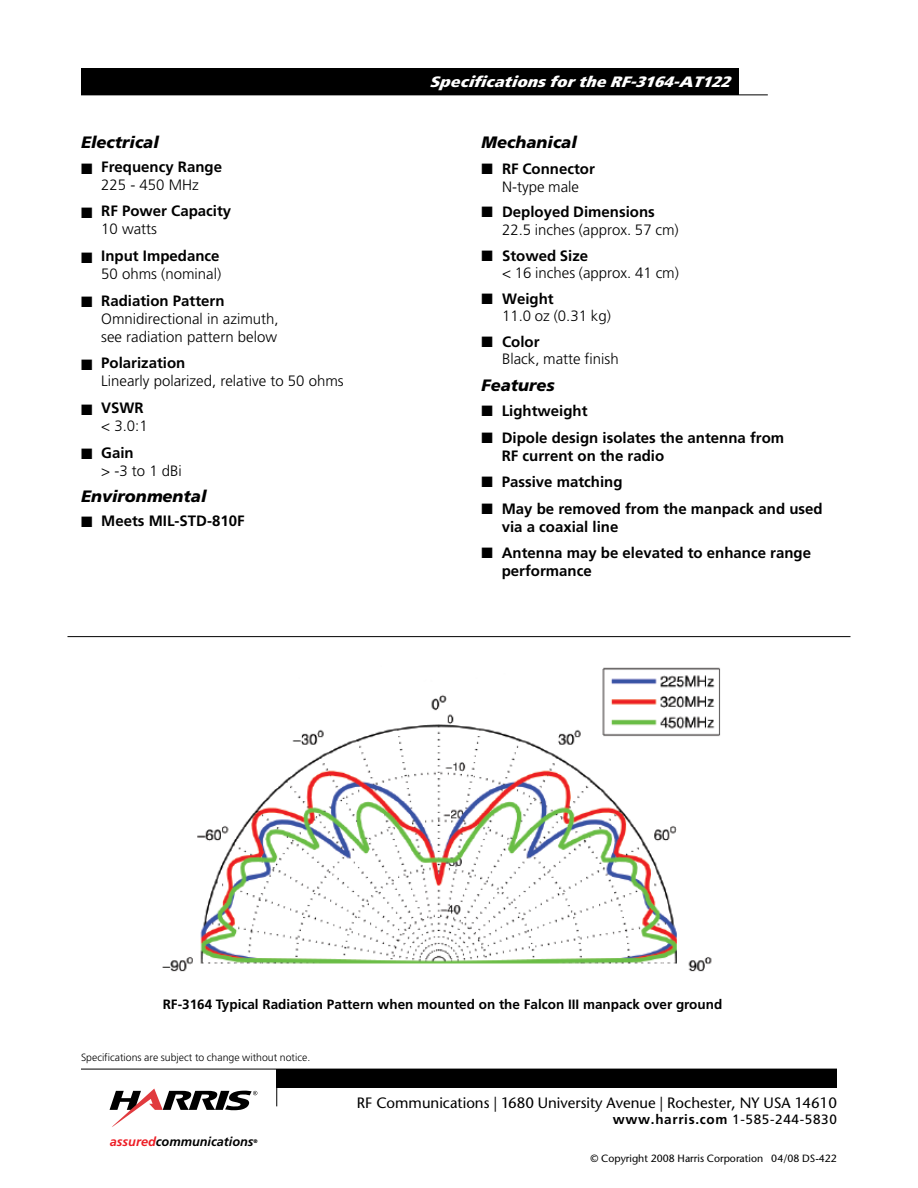
<style>
.page{position:relative;width:918px;height:1188px;background:#fff}
.page>*{position:absolute;margin:0;border:0;box-sizing:border-box;transform-origin:0 0}
.t1{font:italic 900 16.5px "Frutiger";color:#000}
.t2{font:300 15px/18px "Frutiger";color:#000}
.t3{font:700 15px/18px "Frutiger";color:#000}
.t4{font:15px "Stone Sans";color:#000}
.t5{font:900 15px "Harris Headline";color:#fff}
.t6{font:700 13.5px "Frutiger";color:#000}
.t7{font:700 13.5px "Frutiger";letter-spacing:.05em;color:#000}
.t8{font:italic 700 12.75px "Frutiger";color:#000}
.t9{font:300 10.5px "Frutiger";color:#000}
.t10{font:10.5px "Stone Sans";color:#000}
.t11{font:italic 900 5.25px "Frutiger";color:#000}
.s1{font-weight:300}
.s2{font-weight:700}
.s3{color:#ed1c24}
.s4{font-weight:400}
</style>
<div class="page">
<svg style="left:110px;top:1089px;width:147px;height:38px"></svg>
<hr style="left:81px;top:1069px;width:756px;height:1px;background:#000">
<div style="left:81px;top:68px;width:658px;height:27px;background:#000"></div>
<hr style="left:276px;top:1070px;width:1px;height:36px;background:#000">
<div style="left:277px;top:1069px;width:560px;height:19px;background:#000"></div>
<hr style="left:67px;top:636px;width:783px;height:1px;background:#000">
<img style="left:162px;top:667px;width:559px;height:305px">
<hr style="left:81px;top:94px;width:687px;height:1px;background:#000">
<p class="t1" style="left:81px;top:133px;width:79px">Electrical</p>
<p class="t3" style="left:81px;top:158px;width:143px;text-align:center">■ Frequency Range<br><span class="s1">225 - 450 MHz</span></p>
<p class="t3" style="left:101px;top:202px;width:132px;text-indent:-20px">■ RF Power Capacity<br><span class="s1">10 watts</span></p>
<p class="t2" style="left:81px;top:247px;width:142px;text-align:right">■ <span class="s2">Input Impedance<br></span>50 ohms (nominal)</p>
<p class="t2" style="left:101px;top:292px;width:179px;text-indent:-20px">■ <span class="s2">Radiation Pattern<br></span>Omnidirectional in azimuth, see radiation pattern below</p>
<p class="t2" style="left:101px;top:354px;width:244px;text-indent:-20px">■ <span class="s2">Polarization<br></span>Linearly polarized, relative to 50 ohms</p>
<p class="t2" style="left:81px;top:399px;width:68px;text-align:right">■ <span class="s2">VSWR </span>&lt; 3.0:1</p>
<p class="t2" style="left:101px;top:444px;width:82px;text-indent:-20px">■ <span class="s2">Gain<br></span>&gt; -3 to 1 dBi</p>
<p class="t1" style="left:81px;top:487px;width:127px">Environmental</p>
<p class="t3" style="left:81px;top:512px;width:165px">■ Meets MIL-STD-810F</p>
<p class="t5" style="left:429px;top:73px;width:302px">Specifications for the RF-3164-AT122</p>
<p class="t1" style="left:482px;top:133px;width:97px">Mechanical</p>
<p class="t3" style="left:482px;top:161px;width:115px;line-height:17.2px;text-align:center">■ RF Connector<br><span class="s1">N-type male</span></p>
<p class="t2" style="left:502px;top:204px;width:178px;line-height:17.2px;text-indent:-21px">■ <span class="s2">Deployed Dimensions<br></span>22.5 inches (approx. 57 cm)</p>
<p class="t2" style="left:502px;top:247px;width:178px;line-height:17.2px;text-indent:-21px">■ <span class="s2">Stowed Size<br></span>&lt; 16 inches (approx. 41 cm)</p>
<p class="t2" style="left:502px;top:290px;width:110px;line-height:17.2px;text-indent:-21px">■ <span class="s2">Weight<br></span>11.0 oz (0.31 kg)</p>
<p class="t2" style="left:502px;top:333px;width:118px;line-height:17.2px;text-indent:-21px">■ <span class="s2">Color<br></span>Black, matte finish</p>
<p class="t1" style="left:482px;top:375px;width:75px">Features</p>
<p class="t3" style="left:482px;top:402px;width:108px">■ Lightweight</p>
<p class="t3" style="left:502px;top:428px;width:284px;text-indent:-20px">■ Dipole design isolates the antenna from<br>RF current on the radio</p>
<p class="t3" style="left:482px;top:473px;width:143px">■ Passive matching</p>
<p class="t3" style="left:502px;top:500px;width:322px;text-indent:-20px">■ May be removed from the manpack and used via a coaxial line</p>
<p class="t3" style="left:502px;top:544px;width:311px;text-indent:-20px">■ Antenna may be elevated to enhance range performance</p>
<p class="t6" style="left:163px;top:997px;width:561px">RF-3164 Typical Radiation Pattern when mounted on the Falcon III manpack over ground</p>
<p class="t9" style="left:81px;top:1051px;width:231px">Specifications are subject to change without notice.</p>
<p class="t8" style="left:110px;top:1134px;width:145px"><span class="s3">assured</span>communications</p>
<p class="t11" style="left:254px;top:1138px;width:6px">®</p>
<p class="t4" style="left:357px;top:1094px;width:482px">RF Communications | 1680 University Avenue | Rochester, NY USA 14610</p>
<p class="t7" style="left:613px;top:1112px;width:226px">www.harris.com <span class="s4">1-585-244-5830</span></p>
<p class="t10" style="left:591px;top:1152px;width:248px">© Copyright 2008 Harris Corporation 04/08 DS-422</p>
</div>
